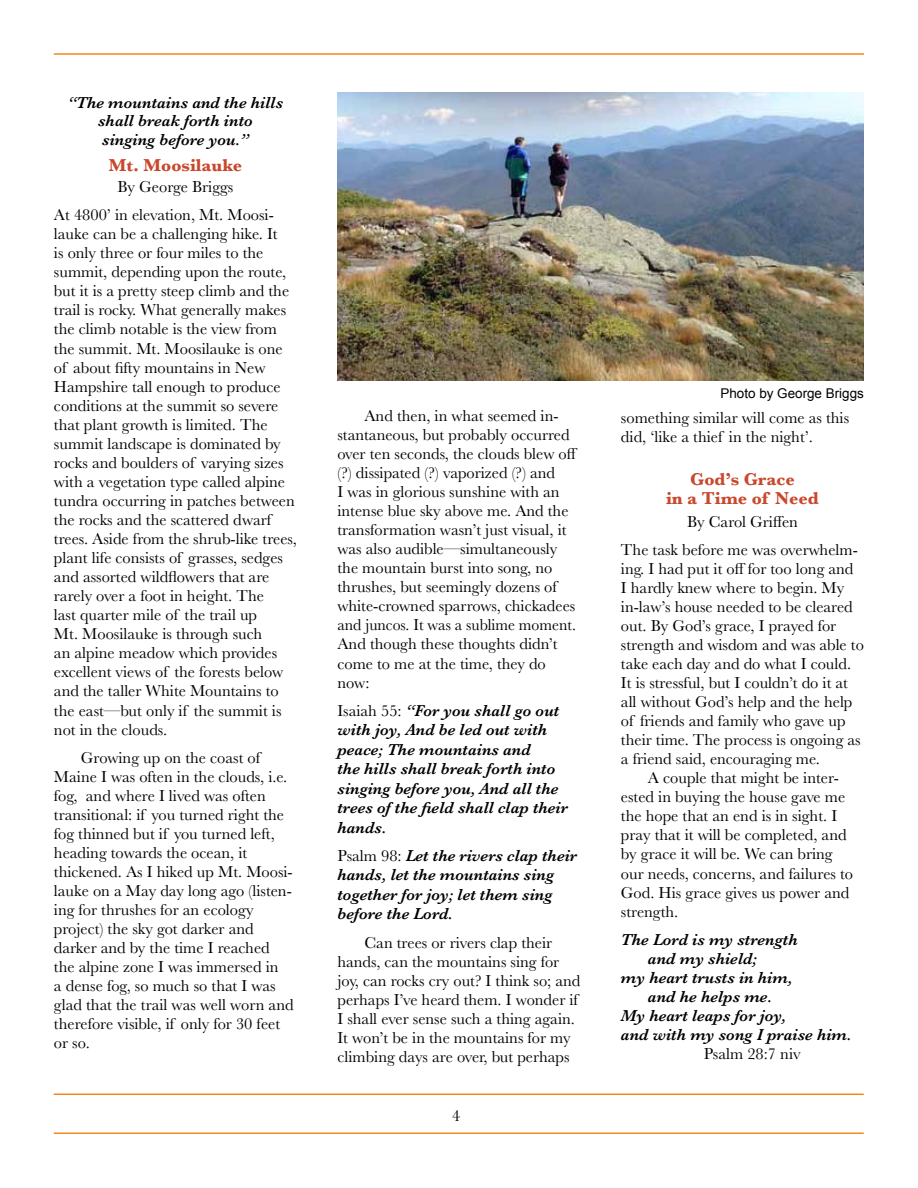
<style>
.page{position:relative;width:918px;height:1188px;background:#fff}
.page>*{position:absolute;margin:0;border:0;box-sizing:border-box;transform-origin:0 0}
.t1{font:700 18px/19.4px "Baskerville";color:#c9482c;text-align:center}
.t2{font:16.5px/19px "Baskerville";color:#000}
.t3{font:italic 600 16.5px/19.5px "Baskerville";color:#000}
.t4{font:13.5px "Arial";color:#000}
.s1{font-weight:400;font-style:normal}
</style>
<div class="page">
<hr style="left:54px;top:1094px;width:810px;height:1px;background:#f6871f">
<hr style="left:54px;top:1133px;width:810px;height:1px;background:#f6871f">
<hr style="left:54px;top:53px;width:810px;height:2px;background:#f6871f">
<img style="left:338px;top:93px;width:526px;height:287px">
<p class="t3" style="left:68px;top:93px;width:217px;line-height:18.6px;text-align:center">“The mountains and the hills shall break forth into<br>singing before you.”</p>
<p class="t1" style="left:109px;top:156px;width:135px">Mt. Moosilauke</p>
<p class="t2" style="left:54px;top:173px;width:221px;line-height:28px;text-indent:64px">By George Briggs<br>At 4800’ in elevation, Mt. Moosi-</p>
<p class="t2" style="left:54px;top:225px;width:244px">lauke can be a challenging hike. It<br>is only three or four miles to the summit, depending upon the route, but it is a pretty steep climb and the trail is rocky. What generally makes the climb notable is the view from the summit. Mt. Moosilauke is one of about fifty mountains in New Hampshire tall enough to produce conditions at the summit so severe that plant growth is limited. The summit landscape is dominated by rocks and boulders of varying sizes with a vegetation type called alpine tundra occurring in patches between the rocks and the scattered dwarf trees. Aside from the shrub-like trees, plant life consists of grasses, sedges and assorted wildflowers that are rarely over a foot in height. The<br>last quarter mile of the trail up<br>Mt. Moosilauke is through such<br>an alpine meadow which provides excellent views of the forests below and the taller White Mountains to the east—but only if the summit is not in the clouds.</p>
<p class="t2" style="left:54px;top:748px;width:241px;text-indent:27px">Growing up on the coast of<br>Maine I was often in the clouds, i.e. fog, and where I lived was often transitional: if you turned right the fog thinned but if you turned left, heading towards the ocean, it thickened. As I hiked up Mt. Moosi&shy;lauke on a May day long ago (listen&shy;ing for thrushes for an ecology project) the sky got darker and darker and by the time I reached the alpine zone I was immersed in<br>a dense fog, so much so that I was glad that the trail was well worn and therefore visible, if only for 30 feet or so.</p>
<p class="t2" style="left:337px;top:406px;width:242px;text-indent:27px">And then, in what seemed in&shy;stantaneous, but probably occurred over ten seconds, the clouds blew off (?) dissipated (?) vaporized (?) and<br>I was in glorious sunshine with an intense blue sky above me. And the transformation wasn’t just visual, it was also audible—simultaneously the mountain burst into song, no thrushes, but seemingly dozens of white-crowned sparrows, chickadees and juncos. It was a sublime moment.<br>And though these thoughts didn’t come to me at the time, they do now:</p>
<p class="t3" style="left:337px;top:701px;width:232px"><span class="s1">Isaiah 55:</span> “For you shall go out with joy, And be led out with peace; The mountains and<br>the hills shall break forth into singing before you, And all the trees of the field shall clap their hands.</p>
<p class="t3" style="left:337px;top:846px;width:241px"><span class="s1">Psalm 98:</span> Let the rivers clap their hands, let the mountains sing together for joy; let them sing before the Lord.</p>
<p class="t2" style="left:337px;top:933px;width:244px;text-indent:27px">Can trees or rivers clap their hands, can the mountains sing for joy, can rocks cry out? I think so; and perhaps I’ve heard them. I wonder if I shall ever sense such a thing again.<br>It won’t be in the mountains for my climbing days are over, but perhaps</p>
<p class="t2" style="left:452px;top:1107px;width:10px">4</p>
<p class="t4" style="left:720px;top:384px;width:145px">Photo by George Briggs</p>
<p class="t2" style="left:621px;top:408px;width:230px">something similar will come as this did, ‘like a thief in the night’.</p>
<p class="t1" style="left:666px;top:469px;width:154px">God’s Grace<br>in a Time of Need</p>
<p class="t2" style="left:621px;top:508px;width:238px;line-height:28px;text-align:center">By Carol Griffen<br>The task before me was overwhelm-</p>
<p class="t2" style="left:621px;top:559px;width:234px">ing. I had put it off for too long and</p>
<p class="t2" style="left:621px;top:578px;width:225px">I hardly knew where to begin. My</p>
<p class="t2" style="left:621px;top:597px;width:233px">in-law’s house needed to be cleared</p>
<p class="t2" style="left:621px;top:616px;width:217px">out. By God’s grace, I prayed for</p>
<p class="t2" style="left:621px;top:635px;width:244px">strength and wisdom and was able to</p>
<p class="t2" style="left:621px;top:654px;width:232px">take each day and do what I could.</p>
<p class="t2" style="left:621px;top:673px;width:228px">It is stressful, but I couldn’t do it at</p>
<p class="t2" style="left:621px;top:692px;width:233px">all without God’s help and the help</p>
<p class="t2" style="left:621px;top:712px;width:226px">of friends and family who gave up</p>
<p class="t2" style="left:621px;top:731px;width:241px">their time. The process is ongoing as</p>
<p class="t2" style="left:621px;top:750px;width:200px">a friend said, encouraging me.</p>
<p class="t2" style="left:648px;top:769px;width:192px">A couple that might be inter-</p>
<p class="t2" style="left:621px;top:788px;width:226px">ested in buying the house gave me</p>
<p class="t2" style="left:621px;top:807px;width:218px">the hope that an end is in sight. I</p>
<p class="t2" style="left:621px;top:826px;width:227px">pray that it will be completed, and</p>
<p class="t2" style="left:621px;top:845px;width:213px">by grace it will be. We can bring</p>
<p class="t2" style="left:621px;top:864px;width:234px">our needs, concerns, and failures to</p>
<p class="t2" style="left:621px;top:883px;width:230px">God. His grace gives us power and</p>
<p class="t2" style="left:621px;top:902px;width:59px">strength.</p>
<p class="t3" style="left:621px;top:930px;width:178px">The Lord is my strength</p>
<p class="t3" style="left:648px;top:949px;width:111px">and my shield;</p>
<p class="t3" style="left:621px;top:968px;width:173px">my heart trusts in him,</p>
<p class="t3" style="left:648px;top:987px;width:126px">and he helps me.</p>
<p class="t3" style="left:621px;top:1006px;width:167px">My heart leaps for joy,</p>
<p class="t3" style="left:621px;top:1025px;width:232px">and with my song I praise him.</p>
<p class="t2" style="left:704px;top:1044px;width:98px">Psalm 28:7 niv</p>
</div>
